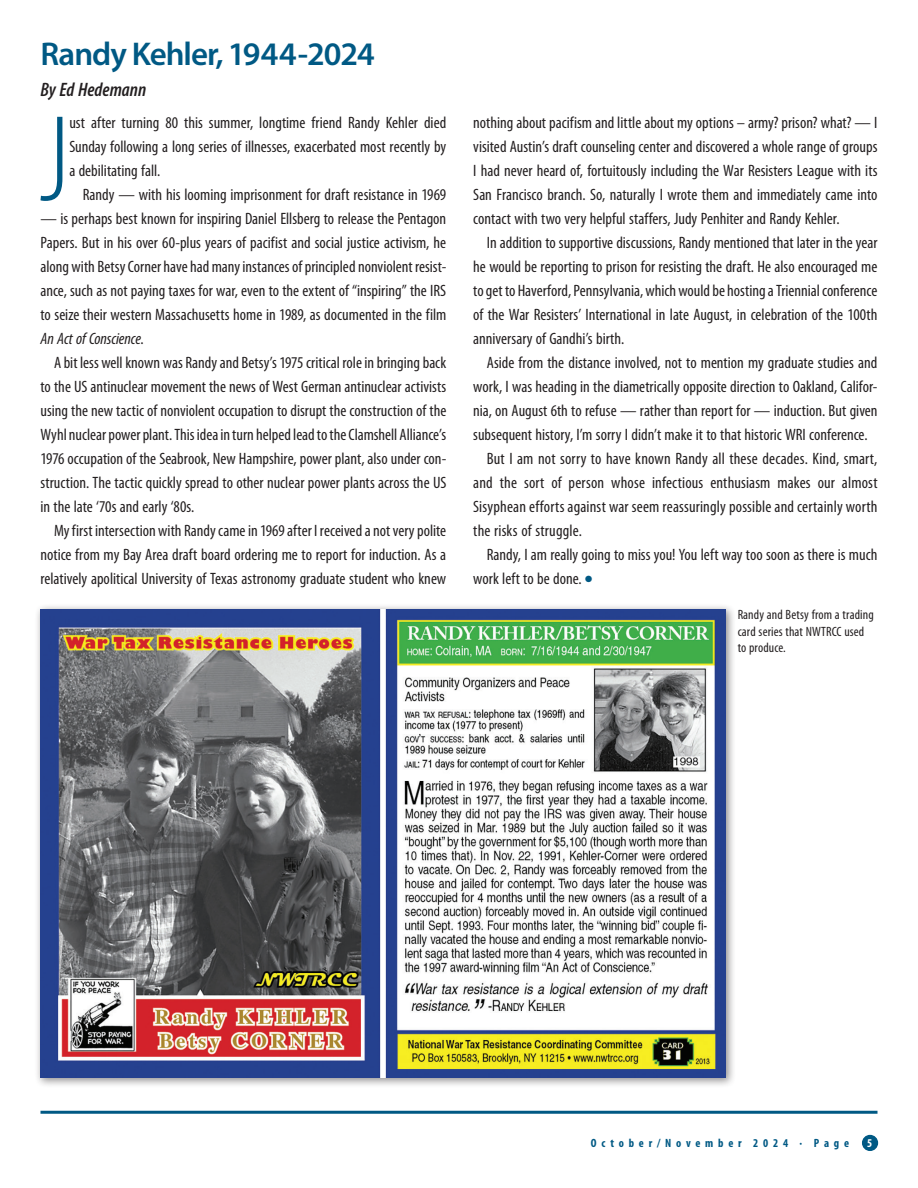
<style>
.page{position:relative;width:918px;height:1188px;background:#fff}
.page>*{position:absolute;margin:0;border:0;box-sizing:border-box;transform-origin:0 0}
.First_para_second_story_2022{font:300 condensed 123.3px "Myriad Pro";color:#005984}
.Headline_2nd_stories_2022{font:600 33px "Myriad Pro";letter-spacing:-.03em;color:#005984}
.Body_copy_2022{font:italic 600 condensed 19.5px "Myriad Pro";color:#231f20}
.Body_copy_2022-2{font:condensed 16.5px/24px "Myriad Pro";color:#231f20;text-align:justify}
.First_para_second_story_2022-2{font:condensed 16.5px/24px "Myriad Pro";color:#231f20;text-align:justify}
.captions_2022{font:condensed 13.5px/16.5px "Myriad Pro";letter-spacing:.01em;color:#231f20}
.t1{font:700 condensed 12px "Myriad Pro";letter-spacing:.4em;color:#005984}
.t2{font:700 condensed 12px "Myriad Pro";color:#fff}
.s1{font-style:italic}
.s2{color:#005984}
</style>
<div class="page">
<div style="left:863px;top:1136px;width:14px;height:14px;background:#005984;border-radius:50%"></div>
<div style="left:862px;top:1135px;width:16px;height:16px;border:2px solid #005984;border-radius:50%"></div>
<hr style="left:40px;top:1111px;width:838px;height:3px;background:#005984">
<div style="left:35px;top:603px;width:701px;height:485px;background:#231f20;opacity:.5"></div>
<img style="left:40px;top:609px;width:686px;height:469px">
<p class="Headline_2nd_stories_2022" style="left:40px;top:33px;width:336px">Randy Kehler, 1944-2024</p>
<p class="Body_copy_2022" style="left:40px;top:77px;width:107px">By Ed Hedemann</p>
<p class="First_para_second_story_2022" style="left:39px;top:86px;width:32px">J</p>
<p class="First_para_second_story_2022-2" style="left:69px;top:110px;width:378px">ust after turning 80 this summer, longtime friend Randy Kehler died Sunday following a long series of illnesses, exacerbated most recently by a debilitating fall.</p>
<p class="Body_copy_2022-2" style="left:83px;top:182px;width:365px">Randy — with his looming imprisonment for draft resistance in 1969</p>
<p class="Body_copy_2022-2" style="left:40px;top:206px;width:407px">— is perhaps best known for inspiring Daniel Ellsberg to release the Pentagon Papers. But in his over 60-plus years of pacifist and social justice activism, he along with Betsy Corner have had many instances of principled nonviolent resist&shy;ance, such as not paying taxes for war, even to the extent of “inspiring” the IRS to seize their western Massachusetts home in 1989, as documented in the film <span class="s1">An Act of Conscience</span>.</p>
<p class="Body_copy_2022-2" style="left:40px;top:350px;width:407px;text-indent:14px">A bit less well known was Randy and Betsy’s 1975 critical role in bringing back to the US antinuclear movement the news of West German antinuclear activists using the new tactic of nonviolent occupation to disrupt the construction of the Wyhl nuclear power plant. This idea in turn helped lead to the Clamshell Alliance’s 1976 occupation of the Seabrook, New Hampshire, power plant, also under con&shy;struction. The tactic quickly spread to other nuclear power plants across the US in the late ‘70s and early ‘80s.</p>
<p class="Body_copy_2022-2" style="left:40px;top:518px;width:407px;text-indent:14px">My first intersection with Randy came in 1969 after I received a not very polite notice from my Bay Area draft board ordering me to report for induction. As a relatively apolitical University of Texas astronomy graduate student who knew</p>
<p class="Body_copy_2022-2" style="left:473px;top:110px;width:406px">nothing about pacifism and little about my options – army? prison? what? — I visited Austin’s draft counseling center and discovered a whole range of groups I had never heard of, fortuitously including the War Resisters League with its San Francisco branch. So, naturally I wrote them and immediately came into contact with two very helpful staffers, Judy Penhiter and Randy Kehler.</p>
<p class="Body_copy_2022-2" style="left:473px;top:230px;width:406px;text-indent:14px">In addition to supportive discussions, Randy mentioned that later in the year he would be reporting to prison for resisting the draft. He also encouraged me to get to Haverford, Pennsylvania, which would be hosting a Triennial conference of the War Resisters’ International in late August, in celebration of the 100th anniversary of Gandhi’s birth.</p>
<p class="Body_copy_2022-2" style="left:473px;top:350px;width:406px;text-indent:14px">Aside from the distance involved, not to mention my graduate studies and work, I was heading in the diametrically opposite direction to Oakland, Califor&shy;nia, on August 6th to refuse — rather than report for — induction. But given subsequent history, I’m sorry I didn’t make it to that historic WRI conference.</p>
<p class="Body_copy_2022-2" style="left:473px;top:446px;width:406px;text-indent:14px">But I am not sorry to have known Randy all these decades. Kind, smart, and the sort of person whose infectious enthusiasm makes our almost Sisyphean efforts against war seem reassuringly possible and certainly worth the risks of struggle.</p>
<p class="Body_copy_2022-2" style="left:473px;top:542px;width:406px;text-indent:14px">Randy, I am really going to miss you! You left way too soon as there is much work left to be done. <span class="s2">●</span></p>
<p class="captions_2022" style="left:738px;top:606px;width:138px">Randy and Betsy from a trading card series that NWTRCC used to produce.</p>
<p class="t1" style="left:591px;top:1135px;width:260px">October/November 2024 · Page</p>
<p class="t2" style="left:867px;top:1135px;width:7px">5</p>
</div>
